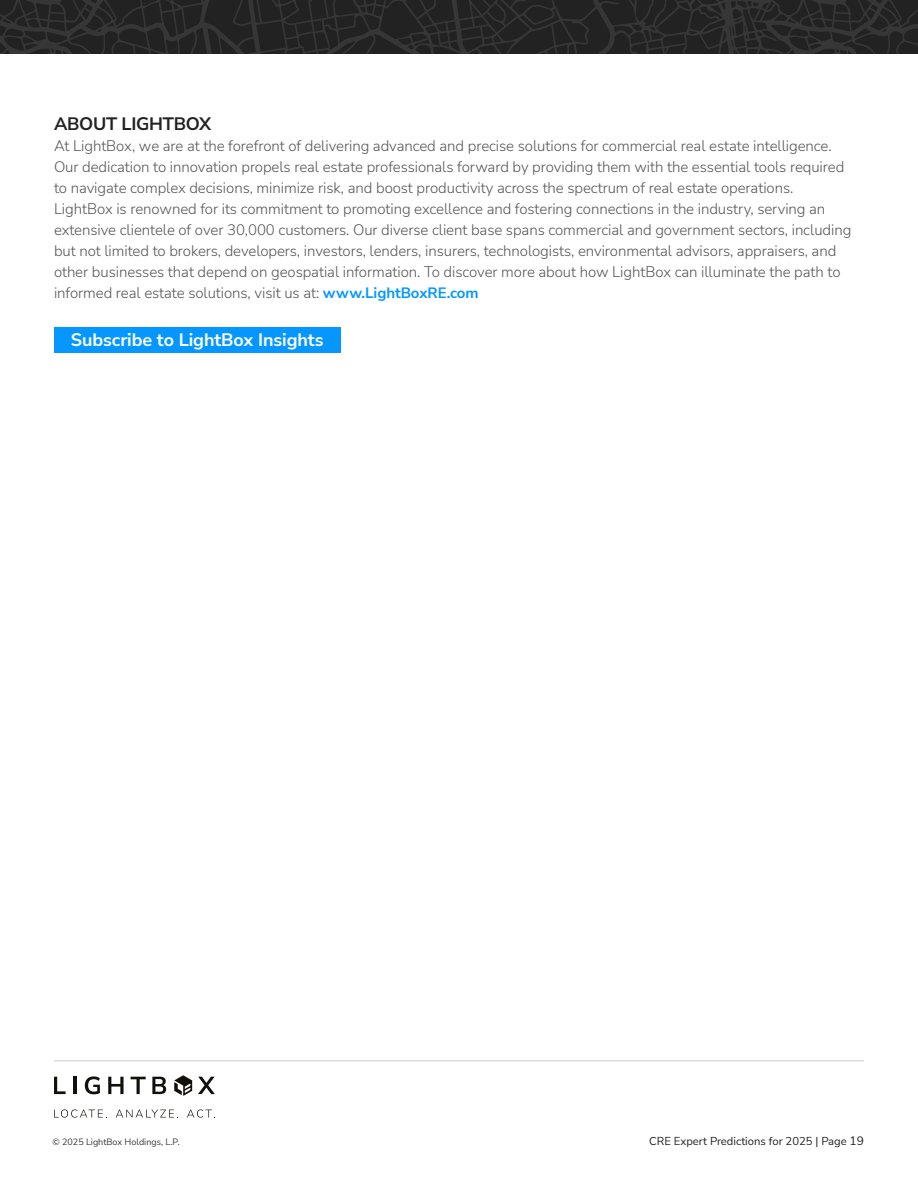
<style>
.page{position:relative;width:918px;height:1188px;background:#fff}
.page>*{position:absolute;margin:0;border:0;box-sizing:border-box;transform-origin:0 0}
.t1{font:700 18px "Nunito Sans";letter-spacing:-.005em;color:#fff}
.t2{font:700 18px "Nunito Sans";letter-spacing:-.015em;color:#222}
.t3{font:300 15px/21px "Nunito Sans";letter-spacing:-.005em;color:#555}
.t4{font:11.25px "Nunito Sans";color:#222}
.t5{font:9px "Nunito Sans";color:#383838}
.s1{font-weight:700;color:#0597ff}
.s2{font-size:12px}
</style>
<div class="page">
<hr style="left:54px;top:1060px;width:810px;height:1px;background:#cbcbcb">
<svg style="left:54px;top:1109px;width:53px;height:9px"></svg>
<svg style="left:116px;top:1110px;width:62px;height:8px"></svg>
<svg style="left:187px;top:1109px;width:28px;height:9px"></svg>
<svg style="left:54px;top:1077px;width:12px;height:17px"></svg>
<hr style="left:74px;top:1077px;width:3px;height:17px;background:#12100b">
<svg style="left:85px;top:1076px;width:15px;height:18px"></svg>
<svg style="left:108px;top:1077px;width:16px;height:17px"></svg>
<svg style="left:131px;top:1077px;width:15px;height:17px"></svg>
<svg style="left:152px;top:1077px;width:14px;height:17px"></svg>
<svg style="left:198px;top:1077px;width:17px;height:17px"></svg>
<svg style="left:174px;top:1075px;width:18px;height:21px"></svg>
<div style="left:54px;top:327px;width:286px;height:25px;background:#0597ff"></div>
<svg style="left:0;top:0;width:918px;height:54px;background:#272727"></svg>
<p class="t2" style="left:54px;top:112px;width:159px">ABOUT LIGHTBOX</p>
<p class="t3" style="left:54px;top:135px;width:799px">At LightBox, we are at the forefront of delivering advanced and precise solutions for commercial real estate intelligence.<br>Our dedication to innovation propels real estate professionals forward by providing them with the essential tools required to navigate complex decisions, minimize risk, and boost productivity across the spectrum of real estate operations.<br>LightBox is renowned for its commitment to promoting excellence and fostering connections in the industry, serving an extensive clientele of over 30,000 customers. Our diverse client base spans commercial and government sectors, including but not limited to brokers, developers, investors, lenders, insurers, technologists, environmental advisors, appraisers, and other businesses that depend on geospatial information. To discover more about how LightBox can illuminate the path to informed real estate solutions, visit us at: <span class="s1">www.LightBoxRE.com</span></p>
<p class="t1" style="left:71px;top:327px;width:254px">Subscribe to LightBox Insights</p>
<p class="t5" style="left:52px;top:1135px;width:129px">© 2025 LightBox Holdings, L.P.</p>
<p class="t4" style="left:649px;top:1133px;width:216px">CRE Expert Predictions for 2025 | Page <span class="s2">19</span></p>
</div>
